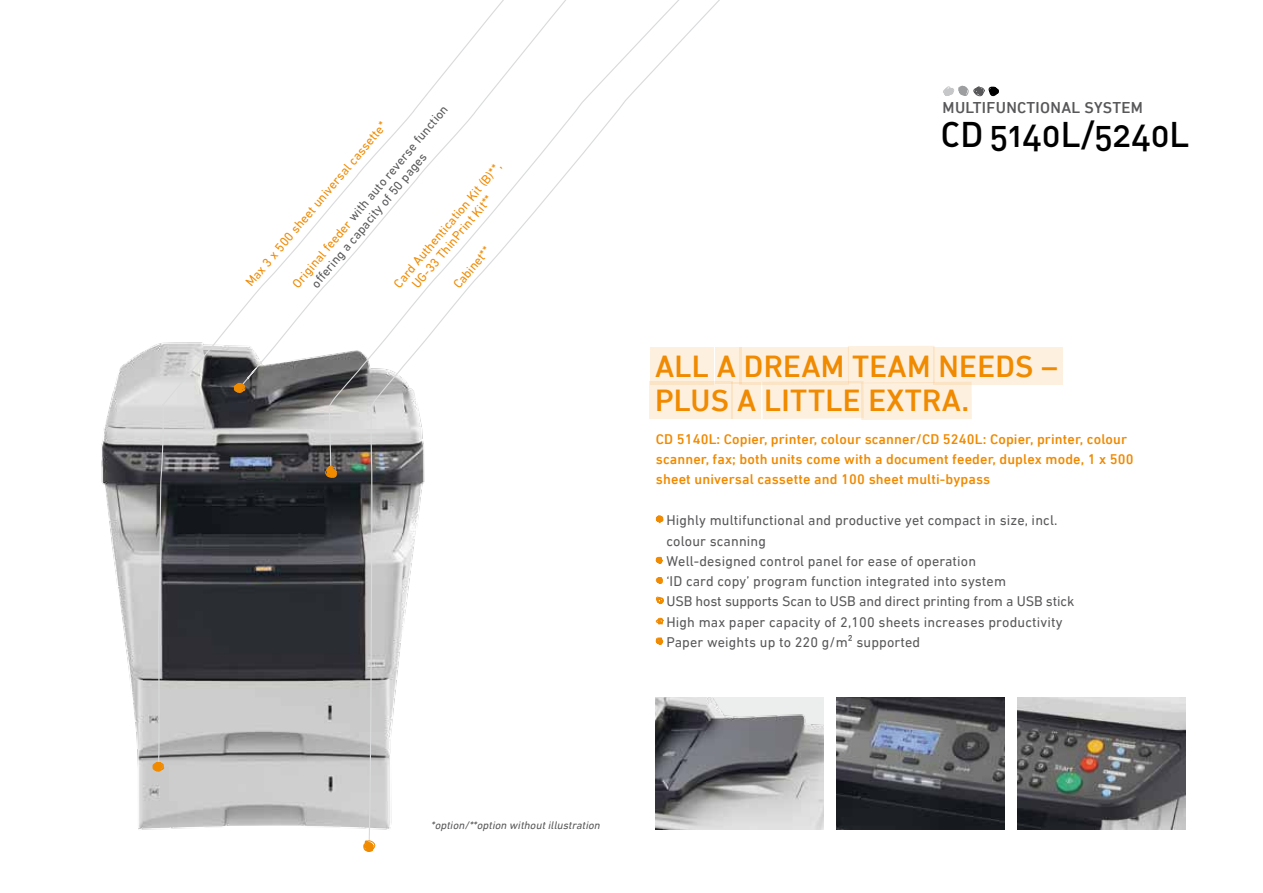
<style>
.page{position:relative;width:1263px;height:893px;background:#fff}
.page>*{position:absolute;margin:0;border:0;box-sizing:border-box;transform-origin:0 0}
.t1{font:35.25px "DIN Medium Alternate";letter-spacing:-.01em;color:#000}
.t2{font:500 31.2px/34px "DIN Next LT Pro";letter-spacing:.01em;color:#f08a00}
.t3{font:500 15.9px "DIN Next LT Pro";letter-spacing:.02em;color:#58585a}
.t4{font:14.25px/20.2px "DIN Next LT Pro";letter-spacing:.01em;color:#58585a}
.t5{font:500 14.25px/20.2px "DIN Next LT Pro";letter-spacing:.01em;color:#f08a00}
.t6{font:12.75px/14.2px "DIN Next LT Pro";color:#f08a00}
.t7{font:12.75px/14.2px "DIN Next LT Pro";color:#58585a}
.t8{font:italic 11.1px "DIN Next LT Pro";color:#58585a}
.s1{color:#f08a00}
.s2{font-size:33.9px}
</style>
<div class="page">
<img style="left:101px;top:343px;width:324px;height:487px">
<img style="left:837px;top:697px;width:168px;height:132px">
<svg style="left:655px;top:515px;width:9px;height:9px"></svg>
<svg style="left:655px;top:556px;width:8px;height:8px"></svg>
<svg style="left:655px;top:577px;width:9px;height:28px"></svg>
<svg style="left:655px;top:617px;width:9px;height:8px"></svg>
<svg style="left:656px;top:637px;width:8px;height:8px"></svg>
<svg style="left:762px;top:383px;width:210px;height:37px"></svg>
<div style="left:649px;top:381px;width:84px;height:37px;background:#fdf0df"></div>
<div style="left:739px;top:347px;width:109px;height:37px;background:#fdf0df"></div>
<div style="left:933px;top:347px;width:129px;height:37px;background:#fdf0df"></div>
<div style="left:848px;top:346px;width:87px;height:37px;background:#fdf0df"></div>
<svg style="left:733px;top:347px;width:8px;height:35px"></svg>
<svg style="left:731px;top:382px;width:30px;height:37px"></svg>
<img style="left:1017px;top:697px;width:168px;height:132px">
<svg style="left:162px;top:209px;width:166px;height:197px"></svg>
<svg style="left:147px;top:404px;width:18px;height:369px"></svg>
<svg style="left:328px;top:160px;width:42px;height:247px"></svg>
<svg style="left:325px;top:405px;width:13px;height:76px"></svg>
<svg style="left:370px;top:0;width:363px;height:407px"></svg>
<svg style="left:362px;top:404px;width:14px;height:448px"></svg>
<img style="left:656px;top:697px;width:168px;height:132px">
<svg style="left:943px;top:85px;width:56px;height:12px"></svg>
<p class="t7" style="left:297px;top:272px;width:223px;text-indent:-12px;rotate:-50deg"><span class="s1">Original feeder</span> with auto reverse function off ering a capacity of 50 pages</p>
<p class="t6" style="left:243px;top:280px;width:212px;rotate:-50deg">Max 3 x 500 sheet universal cassette*</p>
<p class="t6" style="left:398px;top:273px;width:150px;text-indent:-11px;rotate:-50deg">Card Authentication Kit (B)**,<br>UG-33 ThinPrint Kit**</p>
<p class="t6" style="left:450px;top:282px;width:52px;rotate:-50deg">Cabinet**</p>
<p class="t3" style="left:943px;top:98px;width:199px">Multifunctional system</p>
<h1 class="t1" style="left:941px;top:112px;width:250px">CD 5140L<span class="s2">/</span>5240L</h1>
<h2 class="t2" style="left:655px;top:349px;width:404px;text-indent:109px">ream team needs – plus a little extra</h2>
<h2 class="t2" style="left:655px;top:349px;width:69px">All ad</h2>
<h2 class="t2" style="left:961px;top:383px;width:9px">.</h2>
<p class="t5" style="left:656px;top:429px;width:479px">CD 5140L: Copier, printer, colour scanner/CD 5240L: Copier, printer, colour scanner, fax; both units come with a document feeder, duplex mode, 1 x 500 sheet universal cassette and 100 sheet multi-bypass</p>
<p class="t4" style="left:666px;top:510px;width:409px">Highly multifunctional and productive yet compact in size, incl. colour scanning<br>Well-designed control panel for ease of operation<br>‘ID card copy’ program function integrated into system<br>USB host supports Scan to USB and direct printing from a USB stick High max paper capacity of 2,100 sheets increases productivity Paper weights up to 220 g/m² supported</p>
<p class="t8" style="left:431px;top:819px;width:173px">*option/**option withoutillustration</p>
</div>
